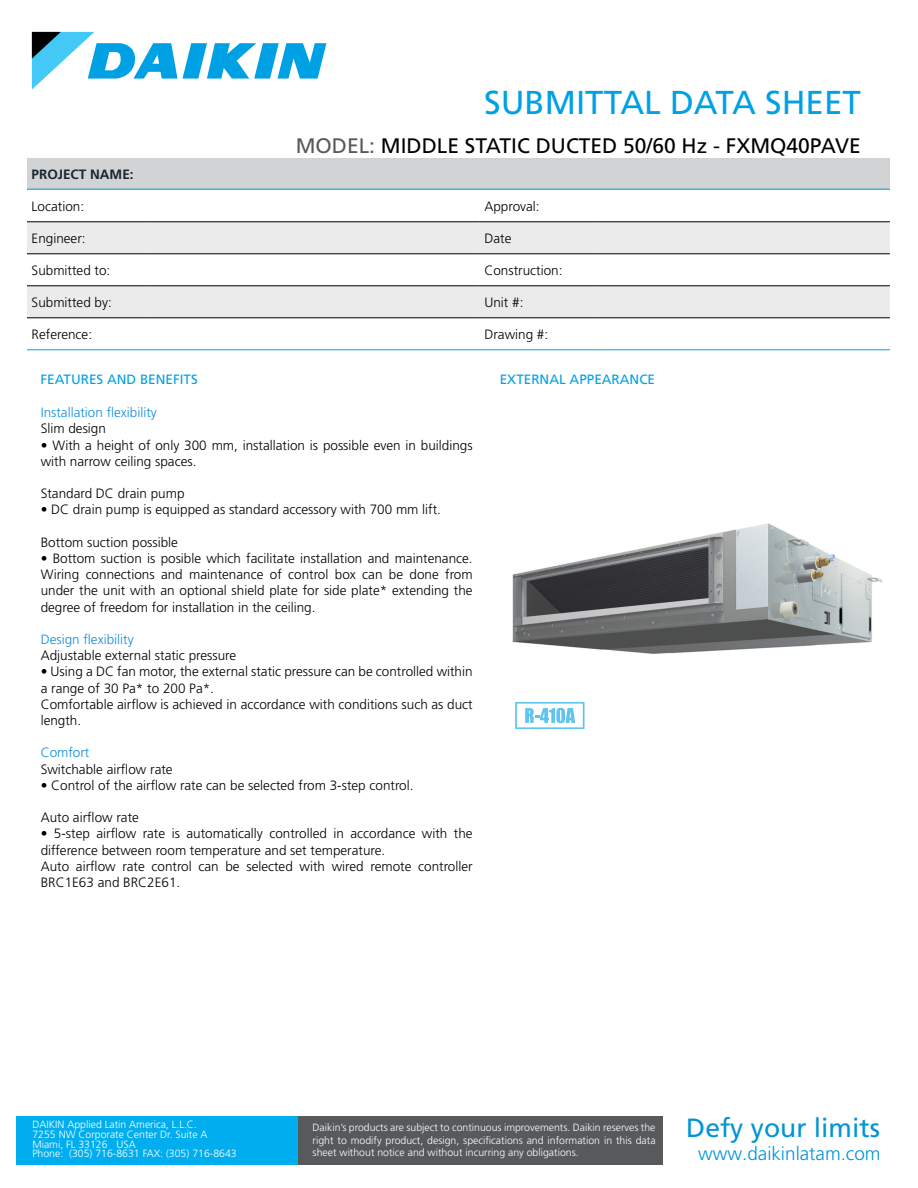
<style>
.page{position:relative;width:918px;height:1188px;background:#fff}
.page>*{position:absolute;margin:0;border:0;box-sizing:border-box;transform-origin:0 0}
.t1{font:33.15px "Frutiger LT Std";color:#00a1e4}
.t2{font:26.4px "Frutiger";color:#0095d5}
.t3{font:21px "Frutiger LT Std";color:#000}
.t4{font:300 18.9px "Frutiger";color:#0095d5}
.t5{font:300 13.5px/16.2px "Frutiger LT Std";color:#000}
.t6{font:300 13.5px "Frutiger LT Std";color:#128edd}
.t7{font:13.5px "Frutiger LT Std";color:#00a1e4}
.t8{font:700 13.5px "Frutiger LT Std";color:#1b2630}
.t9{font:300 10.5px/9.6px "Frutiger LT Std";color:#fff;text-align:justify}
.s1{color:#58595b}
</style>
<div class="page">
<svg style="left:183px;top:43px;width:143px;height:36px"></svg>
<svg style="left:32px;top:32px;width:145px;height:58px"></svg>
<div style="left:298px;top:1116px;width:365px;height:49px;background:#58595b"></div>
<div style="left:17px;top:1116px;width:281px;height:49px;background:#00aeef"></div>
<div style="left:27px;top:159px;width:863px;height:30px;background:#d1d3d4"></div>
<svg style="left:27px;top:223px;width:863px;height:95px;fill:#ebebec"></svg>
<hr style="left:27px;top:349px;width:118px;height:1px;background:#00a1e4">
<hr style="left:145px;top:349px;width:335px;height:1px;background:#00a1e4">
<hr style="left:480px;top:349px;width:117px;height:1px;background:#00a1e4">
<hr style="left:597px;top:349px;width:293px;height:1px;background:#00a1e4">
<hr style="left:27px;top:222px;width:118px;height:1px;background:#000">
<hr style="left:145px;top:222px;width:335px;height:1px;background:#000">
<hr style="left:480px;top:222px;width:117px;height:1px;background:#000">
<hr style="left:597px;top:222px;width:293px;height:1px;background:#000">
<hr style="left:27px;top:254px;width:118px;height:1px;background:#000">
<hr style="left:145px;top:254px;width:335px;height:1px;background:#000">
<hr style="left:480px;top:254px;width:117px;height:1px;background:#000">
<hr style="left:597px;top:254px;width:293px;height:1px;background:#000">
<hr style="left:27px;top:286px;width:118px;height:1px;background:#000">
<hr style="left:145px;top:286px;width:335px;height:1px;background:#000">
<hr style="left:480px;top:286px;width:117px;height:1px;background:#000">
<hr style="left:597px;top:286px;width:293px;height:1px;background:#000">
<hr style="left:27px;top:318px;width:118px;height:1px;background:#000">
<hr style="left:145px;top:318px;width:335px;height:1px;background:#000">
<hr style="left:480px;top:318px;width:117px;height:1px;background:#000">
<hr style="left:597px;top:318px;width:293px;height:1px;background:#000">
<hr style="left:27px;top:189px;width:118px;height:1px;background:#00a1e4">
<hr style="left:145px;top:189px;width:335px;height:1px;background:#00a1e4">
<hr style="left:480px;top:189px;width:117px;height:1px;background:#00a1e4">
<hr style="left:597px;top:189px;width:293px;height:1px;background:#00a1e4">
<img style="left:512px;top:523px;width:371px;height:131px">
<svg style="left:515px;top:702px;width:70px;height:27px"></svg>
<h1 class="t1" style="left:484px;top:83px;width:378px">SUBMITTAL DATA SHEET</h1>
<h3 class="t3" style="left:296px;top:133px;width:567px"><span class="s1">MODEL:</span> MIDDLE STATIC DUCTED 50/60 Hz - FXMQ40PAVE</h3>
<p class="t8" style="left:32px;top:166px;width:104px">PROJECT NAME:</p>
<p class="t5" style="left:32px;top:198px;width:54px">Location:</p>
<p class="t5" style="left:484px;top:198px;width:57px">Approval:</p>
<p class="t5" style="left:32px;top:230px;width:56px">Engineer:</p>
<p class="t5" style="left:484px;top:230px;width:28px">Date</p>
<p class="t5" style="left:32px;top:262px;width:80px">Submitted to:</p>
<p class="t5" style="left:484px;top:262px;width:80px">Construction:</p>
<p class="t5" style="left:32px;top:294px;width:82px">Submitted by:</p>
<p class="t5" style="left:484px;top:294px;width:41px">Unit #:</p>
<p class="t5" style="left:32px;top:326px;width:62px">Reference:</p>
<p class="t5" style="left:484px;top:326px;width:65px">Drawing #:</p>
<p class="t7" style="left:40px;top:371px;width:159px">FEATURES AND BENEFITS</p>
<p class="t7" style="left:500px;top:371px;width:157px">EXTERNAL APPEARANCE</p>
<p class="t6" style="left:41px;top:405px;width:118px">Installation flexibility</p>
<p class="t5" style="left:41px;top:421px;width:67px">Slim design</p>
<p class="t5" style="left:41px;top:437px;width:433px">• With a height of only 300 mm, installation is possible even in buildings with narrow ceiling spaces.</p>
<p class="t5" style="left:41px;top:486px;width:145px">Standard DC drain pump</p>
<p class="t5" style="left:41px;top:502px;width:402px">• DC drain pump is equipped as standard accessory with 700 mm lift.</p>
<p class="t5" style="left:41px;top:534px;width:139px">Bottom suction possible</p>
<p class="t5" style="left:41px;top:551px;width:434px;text-align:justify">• Bottom suction is posible which facilitate installation and maintenance.<br>Wiring connections and maintenance of control box can be done from under the unit with an optional shield plate for side plate* extending the degree of freedom for installation in the ceiling.</p>
<p class="t6" style="left:41px;top:632px;width:95px">Design flexibility</p>
<p class="t5" style="left:41px;top:648px;width:197px">Adjustable external static pressure</p>
<p class="t5" style="left:41px;top:664px;width:434px">• Using a DC fan motor, the external static pressure can be controlled within a range of 30 Pa* to 200 Pa*.<br>Comfortable airflow is achieved in accordance with conditions such as duct length.</p>
<p class="t6" style="left:41px;top:745px;width:50px">Comfort</p>
<p class="t5" style="left:41px;top:761px;width:134px">Switchable airflow rate</p>
<p class="t5" style="left:41px;top:777px;width:374px">• Control of the airflow rate can be selected from 3-step control.</p>
<p class="t5" style="left:41px;top:810px;width:100px">Auto airflow rate</p>
<p class="t5" style="left:41px;top:826px;width:434px">• 5-step airflow rate is automatically controlled in accordance with the difference between room temperature and set temperature.<br>Auto airflow rate control can be selected with wired remote controller BRC1E63 and BRC2E61.</p>
<p class="t9" style="left:32px;top:1120px;width:206px;text-align:left">DAIKIN Applied Latin America, L.L.C.<br>7255 NW Corporate Center Dr. Suite A Miami, FL 33126 USA<br>Phone: (305) 716-8631 FAX: (305) 716-8643</p>
<h2 class="t2" style="left:686px;top:1112px;width:195px">Defy your limits</h2>
<p class="t9" style="left:313px;top:1122px;width:344px;line-height:12.6px">Daikin’s products are subject to continuous improvements. Daikin reserves the right to modify product, design, specifications and information in this data sheet without notice and without incurring any obligations.</p>
<h3 class="t4" style="left:698px;top:1143px;width:184px">www.daikinlatam.com</h3>
</div>
